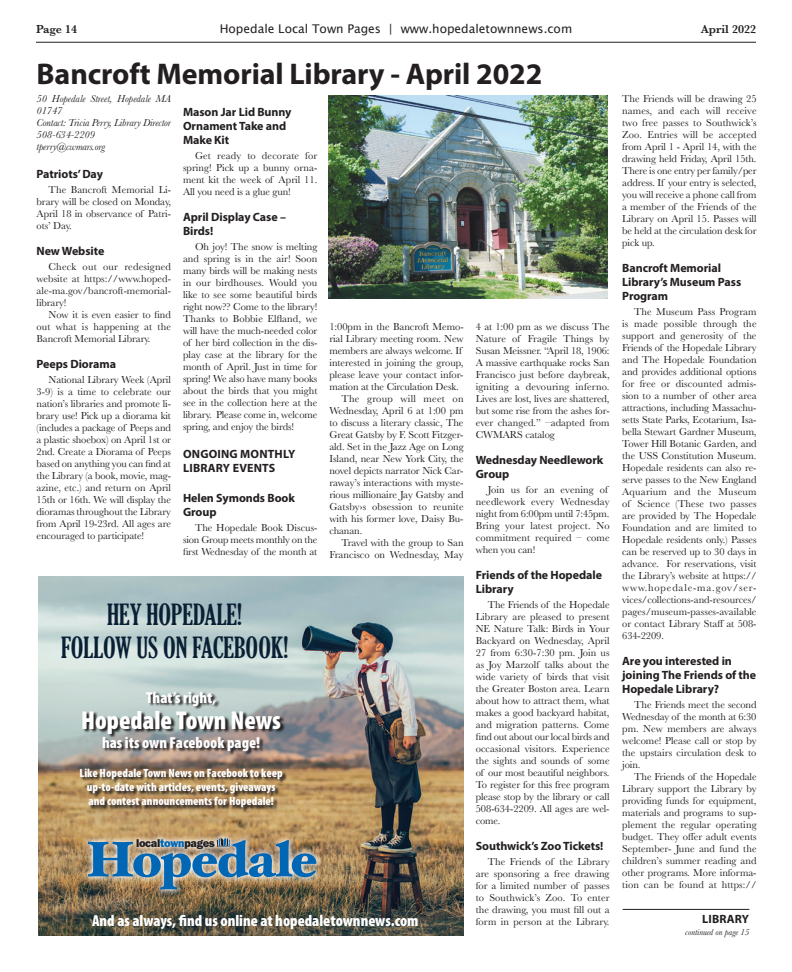
<style>
.page{position:relative;width:792px;height:972px;background:#fff}
.page>*{position:absolute;margin:0;border:0;box-sizing:border-box;transform-origin:0 0}
.t1{font:900 49.9px "Hoefler Text";letter-spacing:-.035em;color:#0166b3;scale:1.04 1}
.t2{font:700 30px "Myriad Pro";letter-spacing:-.005em;color:#231f20}
.t3{font:extra-condensed 28px/33.6px "Gloucester";color:#091f34;text-align:center}
.t4{font:900 condensed 26px "Myriad Pro";color:#fff}
.t5{font:900 condensed 16px "Myriad Pro";color:#fff}
.t6{font:700 12px/14px "Myriad Pro";letter-spacing:-.005em;color:#231f20}
.t7{font:900 condensed 12px/14.4px "Myriad Pro";color:#fff;text-align:center}
.t8{font:12px "Lucida Grande";color:#231f20}
.t9{font:700 12px/14px "Myriad Pro";letter-spacing:.015em;color:#231f20}
.t10{font:600 12px "Baskerville";color:#231f20}
.t11{font:800 11.3px "Franklin Gothic";letter-spacing:-.025em;color:#231f20}
.t12{font:10.5px/12px "Baskerville";letter-spacing:-.005em;color:#231f20;text-align:justify}
.t13{font:italic 10.5px/12px "Baskerville";letter-spacing:-.01em;color:#231f20}
.t14{font:10.5px "Baskerville";letter-spacing:.015em;color:#231f20}
.t15{font:10.5px "Baskerville";letter-spacing:.025em;color:#231f20}
.t16{font:italic 9px "Baskerville";letter-spacing:-.005em;color:#231f20}
.s1{color:#0166b3}
</style>
<div class="page">
<hr style="left:36px;top:42px;width:720px;height:1px;background:#231f20">
<img style="left:39px;top:576px;width:424px;height:360px">
<svg style="left:80px;top:692px;width:207px;height:121px;background:#918675"></svg>
<img style="left:81px;top:832px;width:242px;height:64px">
<svg style="left:217px;top:838px;width:13px;height:9px"></svg>
<img style="left:329px;top:96px;width:279px;height:202px">
<hr style="left:623px;top:909px;width:126px;height:1px;background:#231f20">
<p class="t10" style="left:36px;top:21px;width:43px">Page 14</p>
<p class="t8" style="left:220px;top:22px;width:354px">Hopedale Local Town Pages | www.hopedaletownnews.com</p>
<p class="t10" style="left:701px;top:21px;width:57px">April 2022</p>
<h2 class="t2" style="left:37px;top:54px;width:507px">Bancroft Memorial Library - April 2022</h2>
<p class="t13" style="left:37px;top:93px;width:136px">50 Hopedale Street, Hopedale MA<br>01747<br>Contact: Tricia Perry, Library Director<br>508-634-2209<br>tperry@cwmars.org</p>
<p class="t6" style="left:37px;top:166px;width:68px">Patriots’ Day</p>
<p class="t12" style="left:37px;top:184px;width:136px;text-indent:12px">The Bancroft Memorial Li&shy;brary will be closed on Monday, April 18 in observance of Patri&shy;ots’ Day.</p>
<p class="t6" style="left:37px;top:243px;width:69px">New Website</p>
<p class="t12" style="left:37px;top:261px;width:136px;text-indent:12px">Check out our redesigned website at https://www.hoped&shy;ale-ma.gov/bancroft-memorial&shy;library!</p>
<p class="t12" style="left:37px;top:309px;width:136px;text-indent:12px">Now it is even easier to find out what is happening at the Bancroft Memorial Library.</p>
<p class="t6" style="left:37px;top:356px;width:81px">Peeps Diorama</p>
<p class="t12" style="left:37px;top:374px;width:136px;text-indent:12px">National Library Week (April 3-9) is a time to celebrate our nation’s libraries and promote li&shy;brary use! Pick up a diorama kit (includes a package of Peeps and a plastic shoebox) on April 1st or 2nd. Create a Diorama of Peeps based on anything you can find at the Library (a book, movie, mag&shy;azine, etc.) and return on April 15th or 16th. We will display the dioramas throughout the Library from April 19-23rd. All ages are encouraged to participate!</p>
<p class="t6" style="left:183px;top:105px;width:110px">Mason Jar Lid Bunny<br>Ornament Take and<br>Make Kit</p>
<p class="t12" style="left:183px;top:150px;width:136px;text-indent:12px">Get ready to decorate for spring! Pick up a bunny orna&shy;ment kit the week of April 11.<br>All you need is a glue gun!</p>
<p class="t6" style="left:183px;top:210px;width:104px">April Display Case –<br>Birds!</p>
<p class="t12" style="left:183px;top:241px;width:136px;text-indent:12px">Oh joy! The snow is melting and spring is in the air! Soon many birds will be making nests in our birdhouses. Would you like to see some beautiful birds right now?? Come to the library!<br>Thanks to Bobbie Elfland, we will have the much-needed color of her bird collection in the dis&shy;play case at the library for the month of April. Just in time for spring! We also have many books about the birds that you might see in the collection here at the library. Please come in, welcome spring, and enjoy the birds!</p>
<p class="t9" style="left:183px;top:446px;width:114px">ONGOING MONTHLY<br>LIBRARY EVENTS</p>
<p class="t6" style="left:183px;top:491px;width:113px">Helen Symonds Book<br>Group</p>
<p class="t12" style="left:183px;top:522px;width:136px;text-indent:12px">The Hopedale Book Discus&shy;sion Group meets monthly on the first Wednesday of the month at</p>
<p class="t12" style="left:329px;top:321px;width:136px">1:00pm in the Bancroft Memo-</p>
<p class="t12" style="left:329px;top:333px;width:136px">rial Library meeting room. New</p>
<p class="t12" style="left:329px;top:345px;width:134px">members are always welcome. If</p>
<p class="t12" style="left:329px;top:357px;width:136px">interested in joining the group,</p>
<p class="t12" style="left:329px;top:369px;width:136px">please leave your contact infor-</p>
<p class="t12" style="left:329px;top:381px;width:131px">mation at the Circulation Desk.</p>
<p class="t15" style="left:341px;top:392px;width:124px">The group will meet on</p>
<p class="t12" style="left:329px;top:405px;width:136px">Wednesday, April 6 at 1:00 pm</p>
<p class="t12" style="left:329px;top:417px;width:136px">to discuss a literary classic, The</p>
<p class="t12" style="left:329px;top:429px;width:136px">Great Gatsby by F. Scott Fitzger-</p>
<p class="t12" style="left:329px;top:441px;width:136px">ald. Set in the Jazz Age on Long</p>
<p class="t12" style="left:329px;top:453px;width:136px">Island, near New York City, the</p>
<p class="t12" style="left:329px;top:465px;width:136px">novel depicts narrator Nick Car-</p>
<p class="t12" style="left:329px;top:477px;width:136px">raway’s interactions with myste-</p>
<p class="t12" style="left:329px;top:489px;width:136px">rious millionaire Jay Gatsby and</p>
<p class="t14" style="left:329px;top:500px;width:136px">Gatsby›s obsession to reunite</p>
<p class="t12" style="left:329px;top:513px;width:136px">with his former love, Daisy Bu-</p>
<p class="t12" style="left:329px;top:525px;width:34px">chanan.</p>
<p class="t12" style="left:341px;top:537px;width:124px">Travel with the group to San</p>
<p class="t12" style="left:329px;top:549px;width:136px">Francisco on Wednesday, May</p>
<p class="t12" style="left:476px;top:321px;width:135px">4 at 1:00 pm as we discuss The Nature of Fragile Things by Susan Meissner. “April 18, 1906:<br>A massive earthquake rocks San Francisco just before daybreak, igniting a devouring inferno.<br>Lives are lost, lives are shattered, but some rise from the ashes for&shy;ever changed.” –adapted from CWMARS catalog</p>
<p class="t6" style="left:476px;top:453px;width:129px">Wednesday Needlework<br>Group</p>
<p class="t12" style="left:476px;top:484px;width:135px;text-align:left;text-indent:12px">Join us for an evening of needlework every Wednesday night from 6:00pm until 7:45pm.<br>Bring your latest project. No commitment required – come when you can!</p>
<p class="t6" style="left:476px;top:568px;width:128px">Friends of the Hopedale<br>Library</p>
<p class="t12" style="left:476px;top:599px;width:135px;text-indent:12px">The Friends of the Hopedale Library are pleased to present NE Nature Talk: Birds in Your Backyard on Wednesday, April 27 from 6:30-7:30 pm. Join us as Joy Marzolf talks about the wide variety of birds that visit the Greater Boston area. Learn about how to attract them, what makes a good backyard habitat, and migration patterns. Come find out about our local birds and occasional visitors. Experience the sights and sounds of some of our most beautiful neighbors.<br>To register for this free program please stop by the library or call 508-634-2209. All ages are wel&shy;come.</p>
<p class="t6" style="left:476px;top:839px;width:129px">Southwick’s Zoo Tickets!</p>
<p class="t12" style="left:476px;top:856px;width:135px;text-indent:12px">The Friends of the Library are sponsoring a free drawing for a limited number of passes to Southwick’s Zoo. To enter the drawing, you must fill out a form in person at the Library.</p>
<h3 class="t3" style="left:61px;top:598px;width:229px">HEY HOPEDALE!<br>FOLLOW US ON FACEBOOK!</h3>
<h3 class="t5" style="left:146px;top:688px;width:72px">That’s right,</h3>
<h3 class="t4" style="left:81px;top:706px;width:201px">Hopedale Town News</h3>
<h3 class="t5" style="left:102px;top:734px;width:160px">has its own Facebook page!</h3>
<p class="t7" style="left:80px;top:766px;width:205px">Like Hopedale Town News on Facebook to keep up-to-date with articles, events, giveaways and contest announcements for Hopedale!</p>
<p class="t11" style="left:136px;top:837px;width:80px">local<span class="s1">town</span>pages</p>
<h1 class="t1" style="left:86px;top:830px;width:225px">Hopedale</h1>
<h3 class="t5" style="left:92px;top:912px;width:328px">And as always, find us online at hopedaletownnews.com</h3>
<p class="t12" style="left:622px;top:93px;width:136px">The Friends will be drawing 25 names, and each will receive two free passes to Southwick’s Zoo. Entries will be accepted from April 1 - April 14, with the drawing held Friday, April 15th.<br>There is one entry per family/per address. If your entry is selected, you will receive a phone call from a member of the Friends of the Library on April 15. Passes will be held at the circulation desk for pick up.</p>
<p class="t6" style="left:622px;top:261px;width:121px">Bancroft Memorial<br>Library’s Museum Pass<br>Program</p>
<p class="t12" style="left:622px;top:306px;width:136px;text-indent:12px">The Museum Pass Program is made possible through the support and generosity of the Friends of the Hopedale Library and The Hopedale Foundation and provides additional options for free or discounted admis&shy;sion to a number of other area attractions, including Massachu&shy;setts State Parks, Ecotarium, Isa&shy;bella Stewart Gardner Museum, Tower Hill Botanic Garden, and the USS Constitution Museum.<br>Hopedale residents can also re&shy;serve passes to the New England Aquarium and the Museum of Science (These two passes are provided by The Hopedale Foundation and are limited to Hopedale residents only.) Passes can be reserved up to 30 days in advance. For reservations, visit the Library’s website at https:// www.hopedale-ma.gov/ser&shy;vices/collections-and-resources/ pages/museum-passes-available or contact Library Staff at 508- 634-2209.</p>
<p class="t6" style="left:622px;top:654px;width:136px">Are you interested in joining The Friends of the<br>Hopedale Library?</p>
<p class="t12" style="left:622px;top:699px;width:136px;text-indent:12px">The Friends meet the second Wednesday of the month at 6:30 pm. New members are always welcome! Please call or stop by the upstairs circulation desk to join.</p>
<p class="t12" style="left:622px;top:771px;width:136px;text-indent:12px">The Friends of the Hopedale Library support the Library by providing funds for equipment, materials and programs to sup&shy;plement the regular operating budget. They offer adult events September- June and fund the children’s summer reading and other programs. More informa&shy;tion can be found at https://</p>
<p class="t9" style="left:702px;top:912px;width:49px">LIBRARY</p>
<p class="t16" style="left:685px;top:926px;width:66px">continued on page 15</p>
</div>
